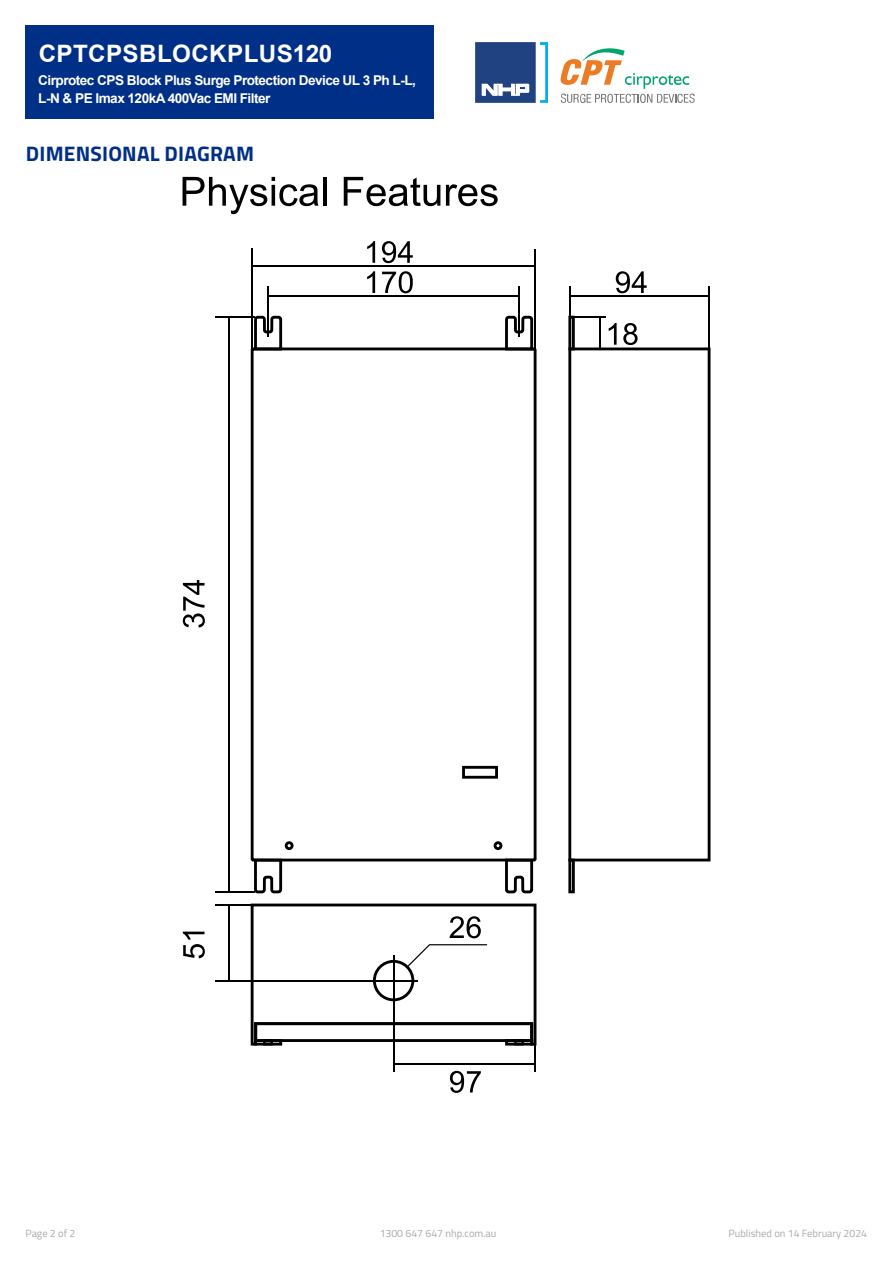
<style>
.page{position:relative;width:893px;height:1263px;background:#fff}
.page>*{position:absolute;margin:0;border:0;box-sizing:border-box;transform-origin:0 0}
.Item_Number{font:700 24px "Arial";letter-spacing:.015em;color:#fff}
.t1{font:700 21px "Titillium";letter-spacing:.01em;color:#002f87}
.Display_Name{font:700 13.5px/18px "Arial";letter-spacing:-.04em;color:#fff}
.t2{font:10.5px "Titillium";color:#a7a9ac}
</style>
<div class="page">
<div style="left:26px;top:26px;width:408px;height:93px;background:#002f87"></div>
<svg style="left:251px;top:347px;width:285px;height:514px"></svg>
<svg style="left:462px;top:766px;width:36px;height:13px"></svg>
<svg style="left:505px;top:859px;width:28px;height:34px"></svg>
<svg style="left:254px;top:316px;width:28px;height:34px"></svg>
<svg style="left:254px;top:859px;width:28px;height:34px"></svg>
<svg style="left:505px;top:316px;width:28px;height:34px"></svg>
<svg style="left:285px;top:841px;width:9px;height:9px"></svg>
<svg style="left:494px;top:841px;width:8px;height:9px"></svg>
<svg style="left:568px;top:347px;width:142px;height:514px"></svg>
<hr style="left:268px;top:295px;width:251px;height:1px;background:#000">
<hr style="left:394px;top:1063px;width:141px;height:2px;background:#000">
<hr style="left:570px;top:295px;width:139px;height:1px;background:#000">
<hr style="left:252px;top:266px;width:283px;height:1px;background:#000">
<hr style="left:251px;top:249px;width:2px;height:100px;background:#000">
<hr style="left:268px;top:286px;width:1px;height:51px;background:#000">
<hr style="left:393px;top:955px;width:1px;height:117px;background:#000">
<hr style="left:534px;top:1024px;width:2px;height:48px;background:#000">
<hr style="left:518px;top:286px;width:2px;height:51px;background:#000">
<hr style="left:569px;top:286px;width:1px;height:51px;background:#000">
<hr style="left:708px;top:286px;width:2px;height:63px;background:#000">
<hr style="left:534px;top:249px;width:2px;height:101px;background:#000">
<hr style="left:228px;top:317px;width:2px;height:575px;background:#000">
<hr style="left:228px;top:905px;width:2px;height:76px;background:#000">
<hr style="left:215px;top:317px;width:40px;height:1px;background:#000">
<hr style="left:215px;top:891px;width:40px;height:1px;background:#000">
<hr style="left:215px;top:904px;width:37px;height:2px;background:#000">
<hr style="left:215px;top:980px;width:203px;height:1px;background:#000">
<svg style="left:568px;top:316px;width:7px;height:34px"></svg>
<svg style="left:568px;top:859px;width:7px;height:34px"></svg>
<hr style="left:570px;top:316px;width:36px;height:2px;background:#000">
<hr style="left:600px;top:317px;width:1px;height:32px;background:#000">
<svg style="left:367px;top:241px;width:8px;height:22px"></svg>
<svg style="left:382px;top:241px;width:31px;height:22px"></svg>
<svg style="left:367px;top:271px;width:8px;height:22px"></svg>
<svg style="left:382px;top:271px;width:31px;height:22px"></svg>
<svg style="left:616px;top:271px;width:31px;height:22px"></svg>
<svg style="left:609px;top:323px;width:8px;height:22px"></svg>
<svg style="left:623px;top:323px;width:15px;height:22px"></svg>
<svg style="left:183px;top:177px;width:136px;height:37px"></svg>
<hr style="left:323px;top:177px;width:3px;height:29px;background:#000">
<svg style="left:344px;top:177px;width:96px;height:29px"></svg>
<svg style="left:446px;top:184px;width:52px;height:22px"></svg>
<svg style="left:183px;top:580px;width:22px;height:48px"></svg>
<svg style="left:183px;top:932px;width:22px;height:26px"></svg>
<svg style="left:251px;top:903px;width:285px;height:142px"></svg>
<svg style="left:450px;top:1071px;width:31px;height:21px"></svg>
<svg style="left:475px;top:42px;width:73px;height:61px"></svg>
<svg style="left:560px;top:48px;width:135px;height:55px"></svg>
<p class="Item_Number" style="left:39px;top:37px;width:295px">CPTCPSBLOCKPLUS120</p>
<p class="Display_Name" style="left:38px;top:71px;width:379px">Cirprotec CPS Block Plus Surge Protection Device UL 3 Ph L-L,<br>L-N &amp; PE Imax 120kA 400Vac EMI Filter</p>
<h2 class="t1" style="left:26px;top:137px;width:230px">DIMENSIONAL DIAGRAM</h2>
<p class="t2" style="left:26px;top:1226px;width:51px">Page 2 of 2</p>
<p class="t2" style="left:380px;top:1226px;width:118px">1300 647 647 nhp.com.au</p>
<p class="t2" style="left:729px;top:1226px;width:140px">Published on 14 February 2024</p>
</div>
